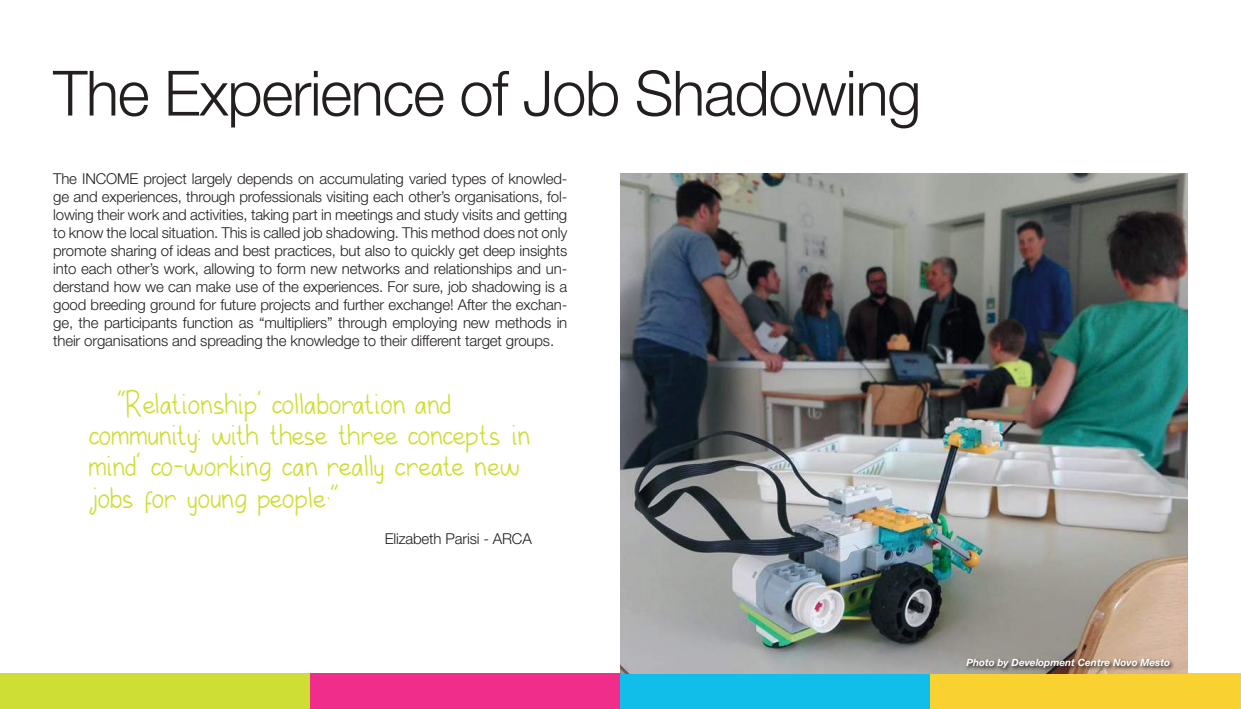
<style>
.page{position:relative;width:1241px;height:709px;background:#fff}
.page>*{position:absolute;margin:0;border:0;box-sizing:border-box;transform-origin:0 0}
.t1{font:300 62.5px "Helvetica Neue LT Pro";letter-spacing:-.02em;color:#241f1f}
.t2{font:33.75px/31.2px "Le Ratna";color:#cede34}
.t3{font:300 15px/18px "Helvetica Neue LT Pro";letter-spacing:-.01em;color:#241f1f;text-align:justify}
.t4{font:italic 700 10px "Helvetica Neue LT Pro";color:#fff}
</style>
<div class="page">
<div style="left:0;top:673px;width:310px;height:36px;background:#cede34"></div>
<div style="left:310px;top:673px;width:310px;height:36px;background:#f02d8b"></div>
<div style="left:620px;top:673px;width:310px;height:36px;background:#11bde9"></div>
<div style="left:930px;top:673px;width:310px;height:36px;background:#f9d131"></div>
<img style="left:620px;top:174px;width:567px;height:499px">
<svg style="left:963px;top:656px;width:211px;height:17px;background:#928175"></svg>
<h1 class="t1" style="left:53px;top:55px;width:869px">The Experience of Job Shadowing</h1>
<p class="t3" style="left:53px;top:170px;width:515px">The INCOME project largely depends on accumulating varied types of knowled&shy;ge and experiences, through professionals visiting each other’s organisations, fol&shy;lowing their work and activities, taking part in meetings and study visits and getting to know the local situation. This is called job shadowing. This method does not only promote sharing of ideas and best practices, but also to quickly get deep insights into each other’s work, allowing to form new networks and relationships and un&shy;derstand how we can make use of the experiences. For sure, job shadowing is a good breeding ground for future projects and further exchange! After the exchan&shy;ge, the participants function as “multipliers” through employing new methods in their organisations and spreading the knowledge to their different target groups.</p>
<h2 class="t2" style="left:89px;top:389px;width:443px;text-indent:28px">“Relationship, collaboration and community: with these three concepts in mind, co-working can really create new jobs for young people.“</h2>
<p class="t3" style="left:384px;top:529px;width:149px">Elizabeth Parisi - ARCA</p>
<p class="t4" style="left:966px;top:656px;width:205px">Photo by Development Centre Novo Mesto</p>
</div>
